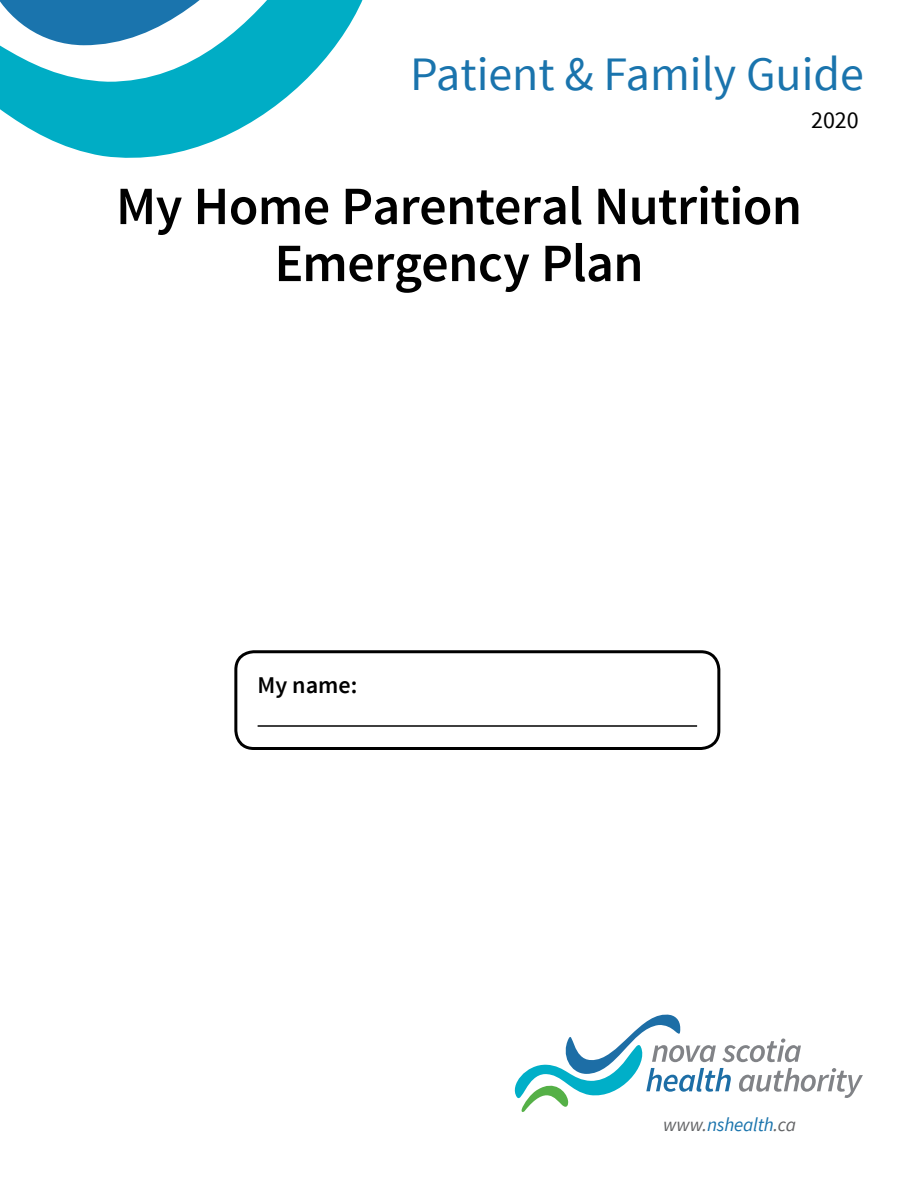
<style>
.page{position:relative;width:918px;height:1188px;background:#fff}
.page>*{position:absolute;margin:0;border:0;box-sizing:border-box;transform-origin:0 0}
.Pamphlet_Title{font:600 54px "Source Sans Pro";letter-spacing:-.01em;color:#000}
.t1{font:48px "Source Sans Pro";color:#1a74ad}
.body_text{font:600 24px "Source Sans Pro";color:#000}
.t2{font:24px "Source Sans Pro";color:#000}
.t3{font:italic 19.2px "Source Sans Pro";letter-spacing:-.01em;color:#1a74ad}
.s1{color:#636466}
</style>
<div class="page">
<hr style="left:258px;top:725px;width:439px;height:2px;background:#000">
<div style="left:234px;top:650px;width:486px;height:100px;border:3px solid #000;border-radius:18px"></div>
<svg style="left:514px;top:1014px;width:349px;height:98px"></svg>
<svg style="left:0;top:0;width:363px;height:158px"></svg>
<p class="t1" style="left:410px;top:44px;width:455px">Patient &amp; Family Guide</p>
<p class="t2" style="left:811px;top:105px;width:49px">2020</p>
<p class="Pamphlet_Title" style="left:116px;top:172px;width:688px">My Home Parenteral Nutrition</p>
<p class="Pamphlet_Title" style="left:274px;top:229px;width:371px">Emergency Plan</p>
<p class="body_text" style="left:258px;top:670px;width:101px">My name:</p>
<p class="t3" style="left:663px;top:1113px;width:134px"><span class="s1">www.</span>nshealth<span class="s1">.ca</span></p>
</div>
